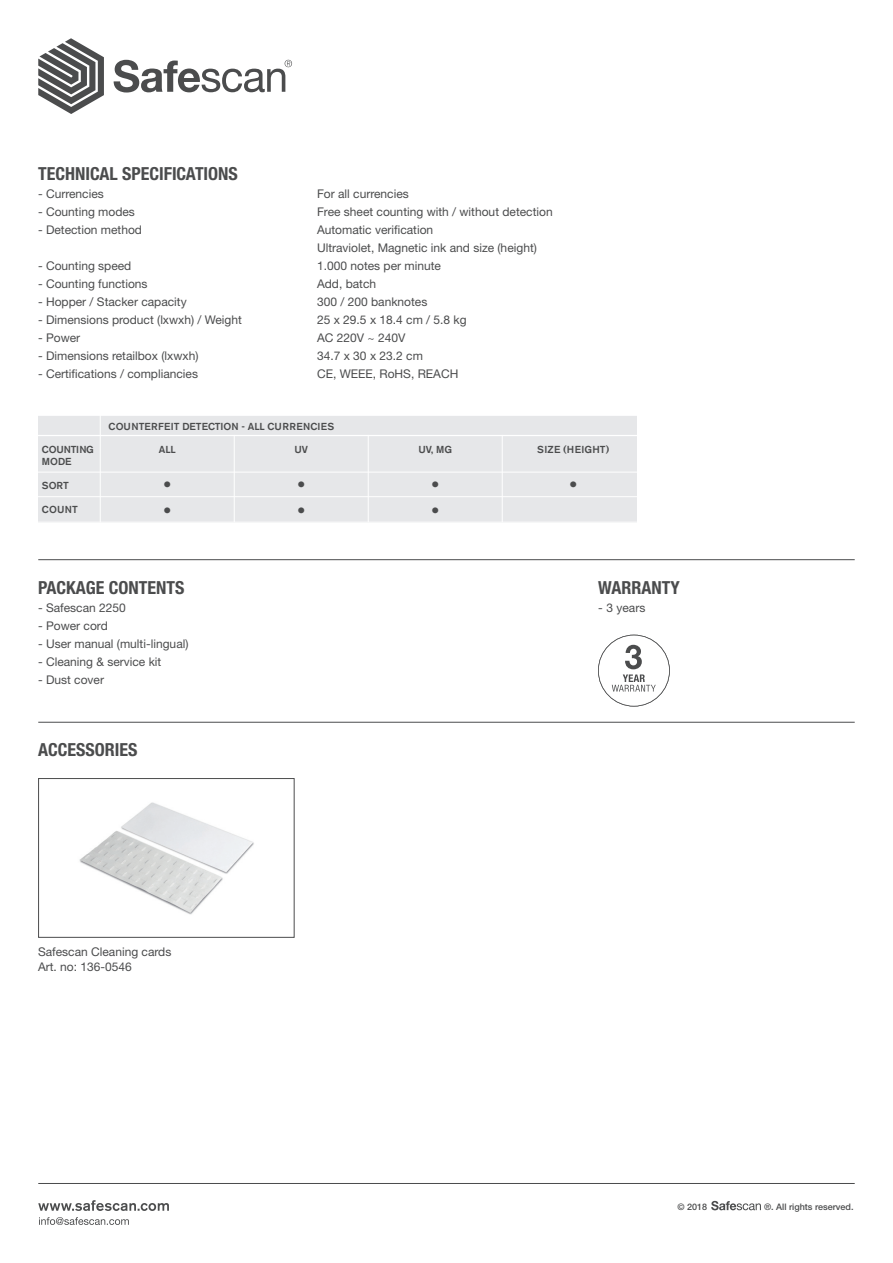
<style>
.page{position:relative;width:893px;height:1263px;background:#fff}
.page>*{position:absolute;margin:0;border:0;box-sizing:border-box;transform-origin:0 0}
.t1{font:700 18.9px/25.7px "Akzidenz Grotesk BE";color:#4b4c4d}
.t2{font:700 condensed 18px "Helvetica Neue LT Std";color:#4b4c4d}
.t3{font:12px/18px "Helvetica Neue LT Std";color:#4b4c4d}
.t4{font:500 10.05px/12.1px "Akzidenz Grotesk BE";color:#4b4c4d}
.t5{font:500 10.05px "Akzidenz Grotesk BE";letter-spacing:.04em;color:#4b4c4d}
.t6{font:500 9px "Helvetica Neue LT Std";color:#4b4c4d}
</style>
<div class="page">
<hr style="left:38px;top:722px;width:817px;height:1px;background:#4b4c4d">
<hr style="left:38px;top:1183px;width:817px;height:1px;background:#4b4c4d">
<hr style="left:38px;top:559px;width:817px;height:1px;background:#4b4c4d">
<svg style="left:38px;top:1200px;width:131px;height:11px"></svg>
<svg style="left:39px;top:1217px;width:90px;height:8px"></svg>
<svg style="left:38px;top:38px;width:66px;height:76px"></svg>
<svg style="left:114px;top:60px;width:178px;height:33px"></svg>
<svg style="left:711px;top:1201px;width:50px;height:9px"></svg>
<img style="left:79px;top:802px;width:175px;height:113px">
<div style="left:38px;top:778px;width:256px;height:159px;border:1px solid #4b4c4d"></div>
<div style="left:38px;top:415px;width:598px;height:107px;background:#e6e7e9"></div>
<hr style="left:33px;top:415px;width:607px;height:1px;background:#fff">
<hr style="left:33px;top:472px;width:607px;height:1px;background:#fff">
<hr style="left:33px;top:496px;width:607px;height:1px;background:#fff">
<hr style="left:33px;top:435px;width:607px;height:1px;background:#fff">
<hr style="left:100px;top:415px;width:1px;height:107px;background:#fff">
<hr style="left:234px;top:435px;width:1px;height:87px;background:#fff">
<hr style="left:368px;top:435px;width:1px;height:87px;background:#fff">
<hr style="left:502px;top:435px;width:1px;height:87px;background:#fff">
<svg style="left:598px;top:635px;width:72px;height:71px"></svg>
<h2 class="t2" style="left:38px;top:163px;width:201px">TECHNICAL SPECIFICATIONS</h2>
<p class="t3" style="left:38px;top:185px;width:67px">- Currencies</p>
<p class="t3" style="left:317px;top:185px;width:93px">For all currencies</p>
<p class="t3" style="left:38px;top:203px;width:98px">- Counting modes</p>
<p class="t3" style="left:317px;top:203px;width:237px">Free sheet counting with / without detection</p>
<p class="t3" style="left:38px;top:221px;width:106px">- Detection method</p>
<p class="t3" style="left:317px;top:221px;width:221px">Automatic verification<br>Ultraviolet, Magnetic ink and size (height)</p>
<p class="t3" style="left:38px;top:257px;width:95px">- Counting speed</p>
<p class="t3" style="left:317px;top:257px;width:125px">1.000 notes per minute</p>
<p class="t3" style="left:38px;top:275px;width:111px">- Counting functions</p>
<p class="t3" style="left:317px;top:275px;width:61px">Add, batch</p>
<p class="t3" style="left:38px;top:293px;width:150px">- Hopper / Stacker capacity</p>
<p class="t3" style="left:317px;top:293px;width:112px">300 / 200 banknotes</p>
<p class="t3" style="left:38px;top:311px;width:205px">- Dimensions product (lxwxh) / Weight</p>
<p class="t3" style="left:317px;top:311px;width:151px">25 x 29.5 x 18.4 cm / 5.8 kg</p>
<p class="t3" style="left:38px;top:329px;width:44px">- Power</p>
<p class="t3" style="left:317px;top:329px;width:90px">AC 220V ~ 240V</p>
<p class="t3" style="left:38px;top:347px;width:162px">- Dimensions retailbox (lxwxh)</p>
<p class="t3" style="left:317px;top:347px;width:107px">34.7 x 30 x 23.2 cm</p>
<p class="t3" style="left:38px;top:365px;width:162px">- Certifications / compliancies</p>
<p class="t3" style="left:317px;top:365px;width:143px">CE, WEEE, RoHS, REACH</p>
<p class="t4" style="left:42px;top:443px;width:53px">COUNTING<br>MODE</p>
<p class="t4" style="left:42px;top:479px;width:28px">SORT</p>
<p class="t4" style="left:42px;top:503px;width:37px">COUNT</p>
<p class="t4" style="left:109px;top:420px;width:227px">COUNTERFEIT DETECTION - ALL CURRENCIES</p>
<p class="t4" style="left:159px;top:443px;width:18px">ALL</p>
<h1 class="t1" style="left:164px;top:472px;width:8px">• •</h1>
<p class="t4" style="left:294px;top:443px;width:15px">UV</p>
<h1 class="t1" style="left:298px;top:472px;width:8px">• •</h1>
<h2 class="t2" style="left:38px;top:577px;width:148px">PACKAGE CONTENTS</h2>
<p class="t3" style="left:38px;top:599px;width:89px">- Safescan 2250</p>
<p class="t3" style="left:38px;top:617px;width:71px">- Power cord</p>
<p class="t3" style="left:38px;top:635px;width:152px">- User manual (multi-lingual)</p>
<p class="t3" style="left:38px;top:653px;width:125px">- Cleaning &amp; service kit</p>
<p class="t3" style="left:38px;top:671px;width:68px">- Dust cover</p>
<h2 class="t2" style="left:38px;top:739px;width:101px">ACCESSORIES</h2>
<p class="t3" style="left:38px;top:944px;width:135px;line-height:15px">Safescan Cleaning cards<br>Art. no: 136-0546</p>
<p class="t4" style="left:418px;top:443px;width:35px">UV, MG</p>
<h1 class="t1" style="left:432px;top:472px;width:8px">• •</h1>
<p class="t5" style="left:537px;top:443px;width:74px">SIZE (HEIGHT)</p>
<h1 class="t1" style="left:570px;top:472px;width:8px">•</h1>
<h2 class="t2" style="left:598px;top:577px;width:83px">WARRANTY</h2>
<p class="t3" style="left:598px;top:599px;width:49px">- 3 years</p>
<p class="t6" style="left:678px;top:1202px;width:31px">© 2018</p>
<p class="t6" style="left:764px;top:1202px;width:91px">®. All rights reserved.</p>
</div>
